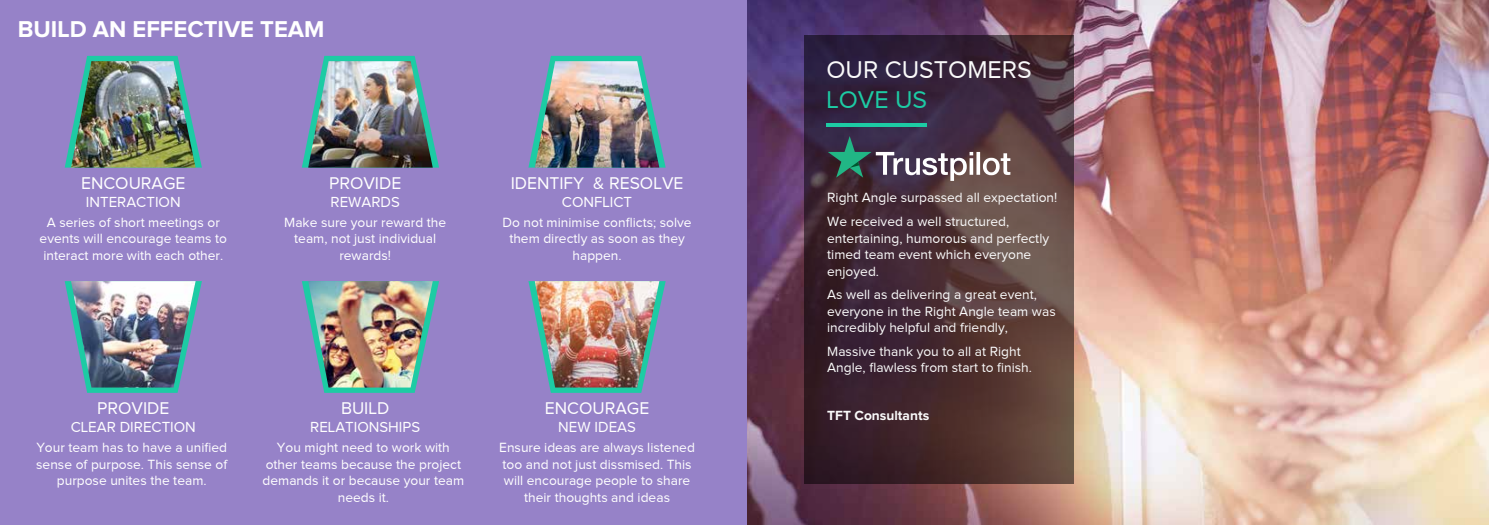
<style>
.page{position:relative;width:1489px;height:525px;background:#fff}
.page>*{position:absolute;margin:0;border:0;box-sizing:border-box;transform-origin:0 0}
.t1{font:25px "Proxima Nova";color:#fafafa}
.t2{font:25px "Proxima Nova";color:#1dcba4}
.t3{font:700 23.75px "Proxima Nova";color:#fff}
.t4{font:17.5px "Proxima Nova";color:#fff}
.t5{font:15px "Proxima Nova";color:#fff}
.t6{font:13.75px/16.5px "Proxima Nova";color:#fff;text-align:center}
.t7{font:13.75px/16.5px "Proxima Nova";color:#fafafa}
.t8{font:700 13.75px "Proxima Nova";color:#fafafa}
</style>
<div class="page">
<img style="left:746px;top:0;width:742px;height:524px">
<svg style="left:804px;top:35px;width:270px;height:448px;background:#483037"></svg>
<hr style="left:826px;top:123px;width:100px;height:3px;background:#1dcba4">
<svg style="left:827px;top:136px;width:183px;height:45px;background:#5e5862"></svg>
<div style="left:0;top:0;width:746px;height:524px;background:#9682c8"></div>
<svg style="left:528px;top:281px;width:137px;height:111px"></svg>
<svg style="left:65px;top:281px;width:137px;height:111px"></svg>
<svg style="left:528px;top:56px;width:137px;height:111px"></svg>
<svg style="left:65px;top:56px;width:137px;height:111px"></svg>
<img style="left:71px;top:61px;width:125px;height:106px">
<img style="left:534px;top:61px;width:125px;height:106px">
<img style="left:71px;top:281px;width:125px;height:106px">
<img style="left:534px;top:281px;width:125px;height:106px">
<svg style="left:302px;top:56px;width:137px;height:111px"></svg>
<img style="left:308px;top:61px;width:125px;height:106px">
<svg style="left:302px;top:281px;width:137px;height:111px"></svg>
<img style="left:308px;top:281px;width:125px;height:106px">
<h2 class="t3" style="left:18px;top:18px;width:308px">BUILD AN EFFECTIVE TEAM</h2>
<p class="t4" style="left:81px;top:173px;width:106px">ENCOURAGE</p>
<p class="t5" style="left:86px;top:194px;width:96px">INTERACTION</p>
<p class="t6" style="left:40px;top:214px;width:189px">A series of short meetings or events will encourage teams to interact more with each other.</p>
<p class="t4" style="left:329px;top:173px;width:74px">PROVIDE</p>
<p class="t5" style="left:330px;top:194px;width:71px">REWARDS</p>
<p class="t6" style="left:284px;top:214px;width:163px">Make sure your reward the team, not just individual rewards!</p>
<p class="t4" style="left:510px;top:173px;width:174px">IDENTIFY &amp; RESOLVE</p>
<p class="t5" style="left:562px;top:194px;width:72px">CONFLICT</p>
<p class="t6" style="left:502px;top:214px;width:191px">Do not minimise conflicts; solve them directly as soon as they happen.</p>
<p class="t4" style="left:97px;top:398px;width:74px">PROVIDE</p>
<p class="t5" style="left:71px;top:419px;width:127px">CLEAR DIRECTION</p>
<p class="t6" style="left:36px;top:439px;width:193px">Your team has to have a unified sense of purpose. This sense of purpose unites the team.</p>
<p class="t4" style="left:341px;top:398px;width:50px">BUILD</p>
<p class="t5" style="left:310px;top:419px;width:111px">RELATIONSHIPS</p>
<p class="t6" style="left:262px;top:439px;width:203px">You might need to work with other teams because the project demands it or because your team needs it.</p>
<p class="t4" style="left:545px;top:398px;width:106px">ENCOURAGE</p>
<p class="t5" style="left:558px;top:419px;width:79px">NEW IDEAS</p>
<p class="t6" style="left:499px;top:439px;width:197px">Ensure ideas are always listened too and not just dissmised. This will encourage people to share their thoughts and ideas</p>
<h1 class="t1" style="left:826px;top:56px;width:18px">our</h1>
<h1 class="t1" style="left:884px;top:56px;width:148px">cUSTOMERS</h1>
<h1 class="t2" style="left:826px;top:86px;width:102px">LOVE US</h1>
<p class="t7" style="left:827px;top:186px;width:232px;line-height:23.6px">Right Angle surpassed all expectation!<br>We received a well structured,</p>
<p class="t7" style="left:827px;top:229px;width:223px">entertaining, humorous and perfectly timed team event which everyone enjoyed.</p>
<p class="t7" style="left:827px;top:286px;width:230px">As well as delivering a great event, everyone in the Right Angle team was incredibly helpful and friendly,</p>
<p class="t7" style="left:827px;top:342px;width:206px">Massive thank you to all at Right<br>Angle, flawless from start to finish.</p>
<p class="t8" style="left:827px;top:408px;width:103px">TFT Consultants</p>
</div>
